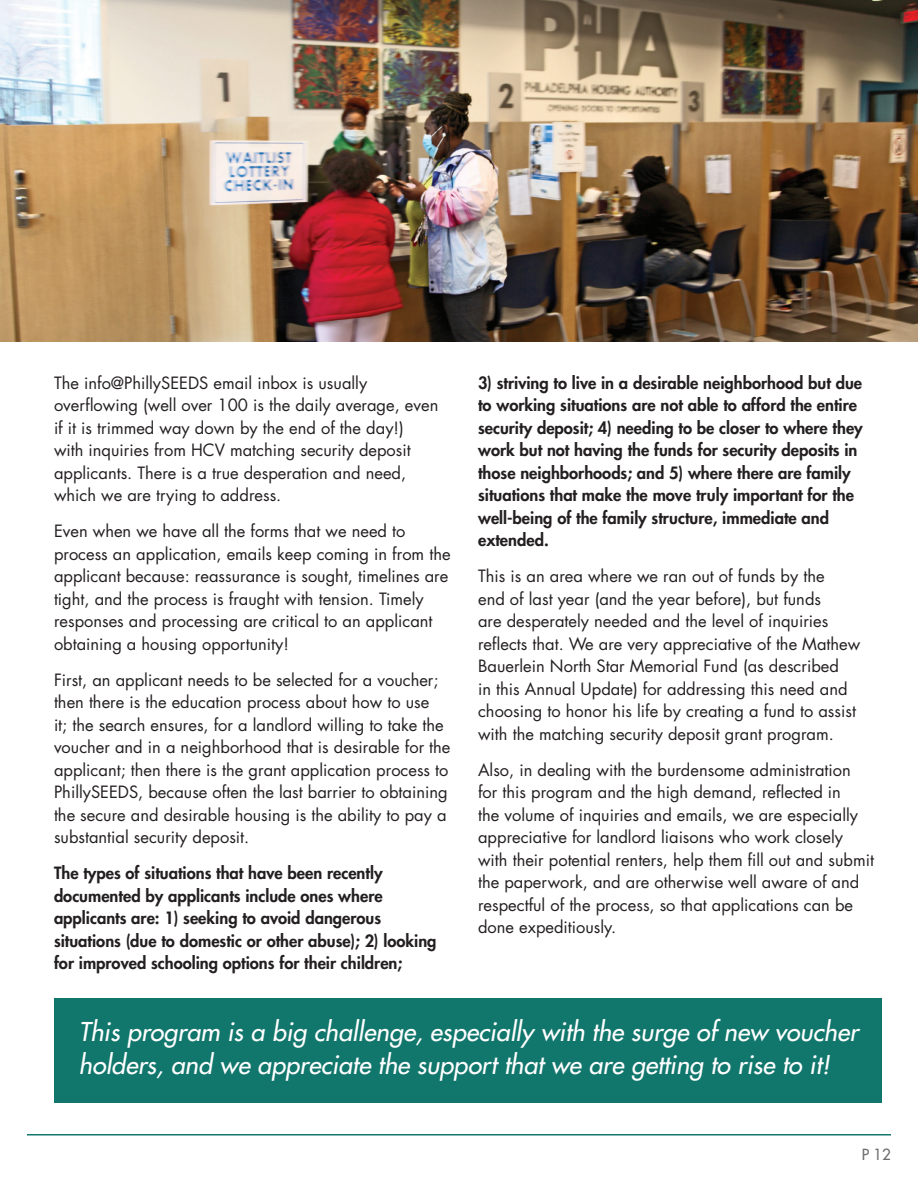
<style>
.page{position:relative;width:918px;height:1188px;background:#fff}
.page>*{position:absolute;margin:0;border:0;box-sizing:border-box;transform-origin:0 0}
.t1{font:italic 500 25.35px/33px "Futura Std";color:#fff}
.t2{font:16.5px/22.5px "Futura Std";color:#231f20}
.t3{font:800 16.5px/22.5px "Futura Std";color:#231f20}
.t4{font:500 15px "Futura Std";color:#6c6d70}
</style>
<div class="page">
<hr style="left:27px;top:1134px;width:864px;height:2px;background:#11766c">
<div style="left:54px;top:999px;width:828px;height:104px;background:#11766c"></div>
<img style="left:0;top:0;width:918px;height:341px">
<p class="t2" style="left:54px;top:371px;width:386px">The info@PhillySEEDS email inbox is usually overflowing (well over 100 is the daily average, even if it is trimmed way down by the end of the day!)<br>with inquiries from HCV matching security deposit applicants. There is a true desperation and need, which we are trying to address.</p>
<p class="t2" style="left:54px;top:520px;width:398px">Even when we have all the forms that we need to process an application, emails keep coming in from the applicant because: reassurance is sought, timelines are tight, and the process is fraught with tension. Timely responses and processing are critical to an applicant obtaining a housing opportunity!</p>
<p class="t2" style="left:54px;top:668px;width:398px">First, an applicant needs to be selected for a voucher; then there is the education process about how to use<br>it; the search ensures, for a landlord willing to take the voucher and in a neighborhood that is desirable for the applicant; then there is the grant application process to PhillySEEDS, because often the last barrier to obtaining the secure and desirable housing is the ability to pay a substantial security deposit.</p>
<p class="t3" style="left:54px;top:862px;width:384px">The types of situations that have been recently documented by applicants include ones where applicants are: 1) seeking to avoid dangerous situations (due to domestic or other abuse); 2) looking for improved schooling options for their children;</p>
<p class="t3" style="left:478px;top:371px;width:386px">3) striving to live in a desirable neighborhood but due to working situations are not able to afford the entire security deposit; 4) needing to be closer to where they work but not having the funds for security deposits in those neighborhoods; and 5) where there are family situations that make the move truly important for the well-being of the family structure, immediate and extended.</p>
<p class="t2" style="left:478px;top:565px;width:384px">This is an area where we ran out of funds by the<br>end of last year (and the year before), but funds<br>are desperately needed and the level of inquiries reflects that. We are very appreciative of the Mathew Bauerlein North Star Memorial Fund (as described<br>in this Annual Update) for addressing this need and choosing to honor his life by creating a fund to assist with the matching security deposit grant program.</p>
<p class="t2" style="left:478px;top:758px;width:397px">Also, in dealing with the burdensome administration for this program and the high demand, reflected in<br>the volume of inquiries and emails, we are especially appreciative for landlord liaisons who work closely with their potential renters, help them fill out and submit the paperwork, and are otherwise well aware of and respectful of the process, so that applications can be done expeditiously.</p>
<p class="t1" style="left:79px;top:1016px;width:781px">This program is a big challenge, especially with the surge of new voucher holders, and we appreciate the support that we are getting to rise to it!</p>
<p class="t4" style="left:862px;top:1145px;width:31px">P 12</p>
</div>
